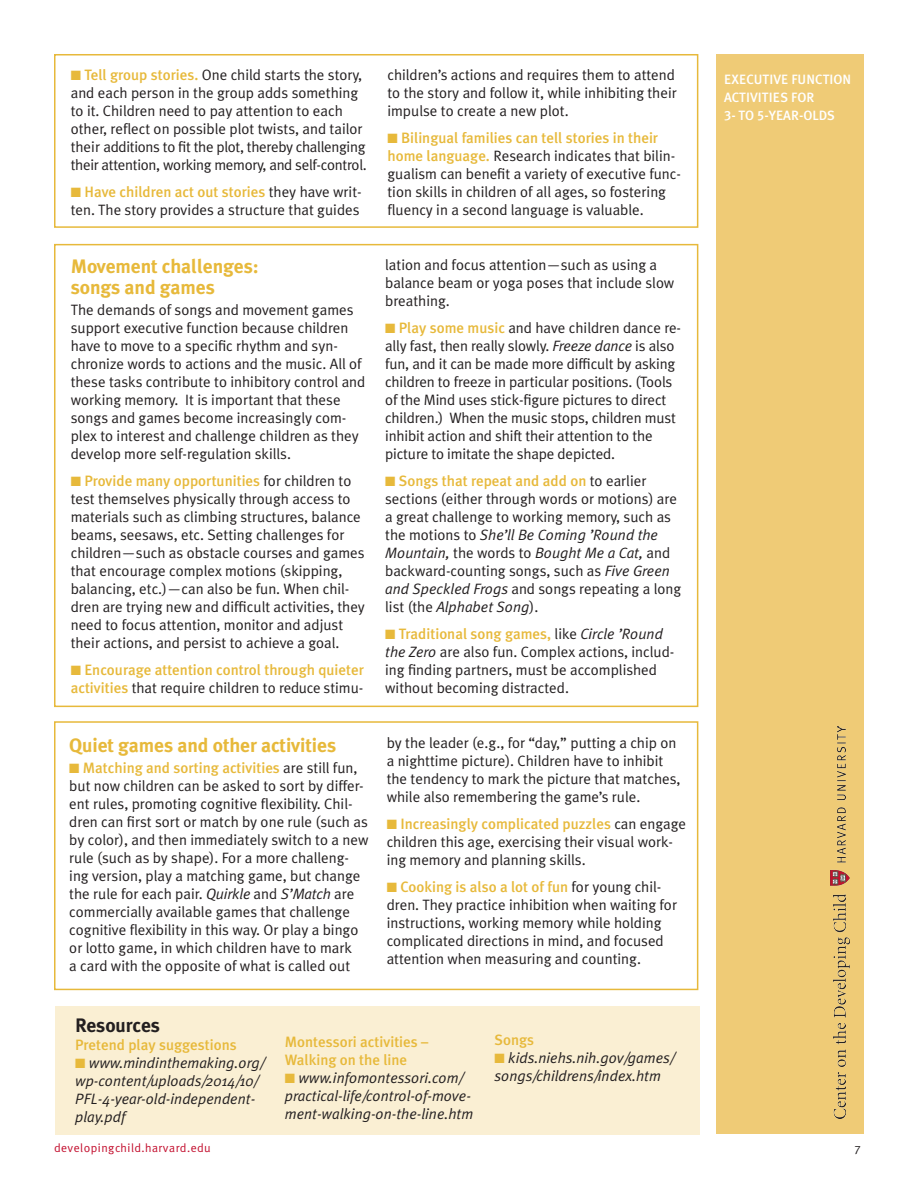
<style>
.page{position:relative;width:918px;height:1188px;background:#fff}
.page>*{position:absolute;margin:0;border:0;box-sizing:border-box;transform-origin:0 0}
.t1{font:700 19.5px/21px "Meta Plus";letter-spacing:-.005em;color:#e7b93b}
.t2{font:700 19.5px "Meta Plus";letter-spacing:-.005em;color:#231f20}
.t3{font:15px/18px "Meta Plus Normal";color:#231f20}
.t4{font:500 15px/18px "Meta Plus";color:#e7b93b}
.t5{font:italic 15px/18px "Meta Plus Normal";color:#231f20}
.t6{font:13.5px/18px "Meta Plus Medium Caps";color:#fff}
.t7{font:12px "Meta";letter-spacing:.04em;color:#c3102f}
.t8{font:12px "Meta";color:#231f20}
.s1{color:#e7b93b}
.s2{font-family:"Meta Plus";font-weight:500;color:#e7b93b}
.s3{font-family:"Meta Plus Normal";font-weight:400;color:#231f20}
.s4{font-style:italic}
.s5{font-family:"Meta Plus Normal";font-weight:400;font-style:italic;color:#231f20}
</style>
<div class="page">
<div style="left:716px;top:54px;width:148px;height:1080px;background:#efcb76"></div>
<img style="left:830px;top:726px;width:20px;height:393px">
<div style="left:54px;top:54px;width:644px;height:174px;border:2px solid #e7b93b"></div>
<div style="left:54px;top:244px;width:644px;height:463px;border:2px solid #e7b93b"></div>
<div style="left:54px;top:721px;width:644px;height:269px;border:2px solid #e7b93b"></div>
<div style="left:56px;top:1006px;width:644px;height:129px;background:#faefd3"></div>
<p class="t3" style="left:71px;top:66px;width:298px"><span class="s1">■</span> <span class="s2">Tell group stories.</span> One child starts the story, and each person in the group adds something to it. Children need to pay attention to each other, reflect on possible plot twists, and tailor their additions to fit the plot, thereby challenging their attention, working memory, and self-control.</p>
<p class="t4" style="left:71px;top:183px;width:292px">■ Have children act out stories <span class="s3">they have writ-</span></p>
<p class="t3" style="left:71px;top:201px;width:290px">ten. The story provides a structure that guides</p>
<h1 class="t1" style="left:71px;top:256px;width:189px">Movement challenges: songs and games</h1>
<p class="t3" style="left:71px;top:301px;width:296px">The demands of songs and movement games support executive function because children have to move to a specific rhythm and syn&shy;chronize words to actions and the music. All of these tasks contribute to inhibitory control and working memory. It is important that these songs and games become increasingly com&shy;plex to interest and challenge children as they develop more self-regulation skills.</p>
<p class="t4" style="left:71px;top:472px;width:282px">■ Provide many opportunities <span class="s3">for children to</span></p>
<p class="t3" style="left:71px;top:490px;width:296px">test themselves physically through access to materials such as climbing structures, balance beams, seesaws, etc. Setting challenges for children—such as obstacle courses and games that encourage complex motions (skipping, balancing, etc.)—can also be fun. When chil&shy;dren are trying new and difficult activities, they need to focus attention, monitor and adjust their actions, and persist to achieve a goal.</p>
<p class="t4" style="left:71px;top:661px;width:295px">■ Encourage attention control through quieter</p>
<p class="t3" style="left:71px;top:679px;width:294px"><span class="s2">activities</span> that require children to reduce stimu-</p>
<h1 class="t1" style="left:69px;top:734px;width:268px">Quiet games and other activities</h1>
<p class="t4" style="left:69px;top:758px;width:290px">■ Matching and sorting activities <span class="s3">are still fun,</span></p>
<p class="t3" style="left:69px;top:776px;width:301px">but now children can be asked to sort by differ&shy;ent rules, promoting cognitive flexibility. Chil&shy;dren can first sort or match by one rule (such as by color), and then immediately switch to a new rule (such as by shape). For a more challeng&shy;ing version, play a matching game, but change the rule for each pair. <span class="s4">Quirkle</span> and <span class="s4">S’Match</span> are commercially available games that challenge cognitive flexibility in this way. Or play a bingo or lotto game, in which children have to mark<br>a card with the opposite of what is called out</p>
<p class="t3" style="left:387px;top:66px;width:291px;text-align:justify">children’s actions and requires them to attend to the story and follow it, while inhibiting their impulse to create a new plot.</p>
<p class="t4" style="left:387px;top:129px;width:272px">■ Bilingual families can tell stories in their</p>
<p class="t3" style="left:387px;top:147px;width:295px"><span class="s2">home language.</span> Research indicates that bilin&shy;gualism can benefit a variety of executive func&shy;tion skills in children of all ages, so fostering fluency in a second language is valuable.</p>
<p class="t3" style="left:385px;top:255px;width:291px">lation and focus attention—such as using a balance beam or yoga poses that include slow breathing.</p>
<p class="t3" style="left:385px;top:318px;width:297px"><span class="s1">■</span> <span class="s2">Play some music</span> and have children dance re&shy;ally fast, then really slowly. <span class="s4">Freeze dance</span> is also fun, and it can be made more difficult by asking children to freeze in particular positions. (Tools of the Mind uses stick-figure pictures to direct children.) When the music stops, children must inhibit action and shift their attention to the picture to imitate the shape depicted.</p>
<p class="t4" style="left:385px;top:471px;width:263px">■ Songs that repeat and add on <span class="s3">to earlier</span></p>
<p class="t3" style="left:385px;top:489px;width:298px">sections (either through words or motions) are a great challenge to working memory, such as the motions to <span class="s4">She’ll Be Coming ’Round the Mountain,</span> the words to <span class="s4">Bought Me a Cat,</span> and backward-counting songs, such as <span class="s4">Five Green and Speckled Frogs</span> and songs repeating a long list (the <span class="s4">Alphabet Song</span>).</p>
<p class="t4" style="left:385px;top:624px;width:279px">■ Traditional song games, <span class="s3">like</span> <span class="s5">Circle ’Round</span></p>
<p class="t3" style="left:385px;top:642px;width:291px"><span class="s4">the Zero</span> are also fun. Complex actions, includ&shy;ing finding partners, must be accomplished without becoming distracted.</p>
<p class="t3" style="left:387px;top:734px;width:295px">by the leader (e.g., for “day,” putting a chip on a nighttime picture). Children have to inhibit the tendency to mark the picture that matches, while also remembering the game’s rule.</p>
<p class="t4" style="left:387px;top:815px;width:301px">■ Increasingly complicated puzzles <span class="s3">can engage</span></p>
<p class="t3" style="left:387px;top:833px;width:288px">children this age, exercising their visual work&shy;ing memory and planning skills.</p>
<p class="t4" style="left:387px;top:878px;width:276px">■ Cooking is also a lot of fun <span class="s3">for young chil-</span></p>
<p class="t3" style="left:387px;top:896px;width:292px">dren. They practice inhibition when waiting for instructions, working memory while holding complicated directions in mind, and focused attention when measuring and counting.</p>
<h1 class="t2" style="left:75px;top:1014px;width:86px">Resources</h1>
<p class="t4" style="left:75px;top:1036px;width:163px">Pretend play suggestions</p>
<p class="t5" style="left:75px;top:1054px;width:190px"><span class="s1">■</span> www.mindinthemaking.org/ wp-content/uploads/2014/10/<br>PFL-4-year-old-independent&shy;play.pdf</p>
<p class="t4" style="left:285px;top:1033px;width:145px">Montessori activities –<br>Walking on the line</p>
<p class="t5" style="left:285px;top:1069px;width:190px"><span class="s1">■</span> www.infomontessori.com/ practical-life/control-of-move&shy;ment-walking-on-the-line.htm</p>
<p class="t4" style="left:495px;top:1030px;width:41px">Songs</p>
<p class="t5" style="left:495px;top:1048px;width:181px"><span class="s1">■</span> kids.niehs.nih.gov/games/ songs/childrens/index.htm</p>
<p class="t6" style="left:724px;top:70px;width:128px">EXECUTIVE FUNCTION<br>ACTIVITIES FOR<br>3- TO 5-YEAR-OLDS</p>
<p class="t7" style="left:54px;top:1141px;width:158px">developingchild.harvard.edu</p>
<p class="t8" style="left:855px;top:1141px;width:8px">7</p>
</div>
